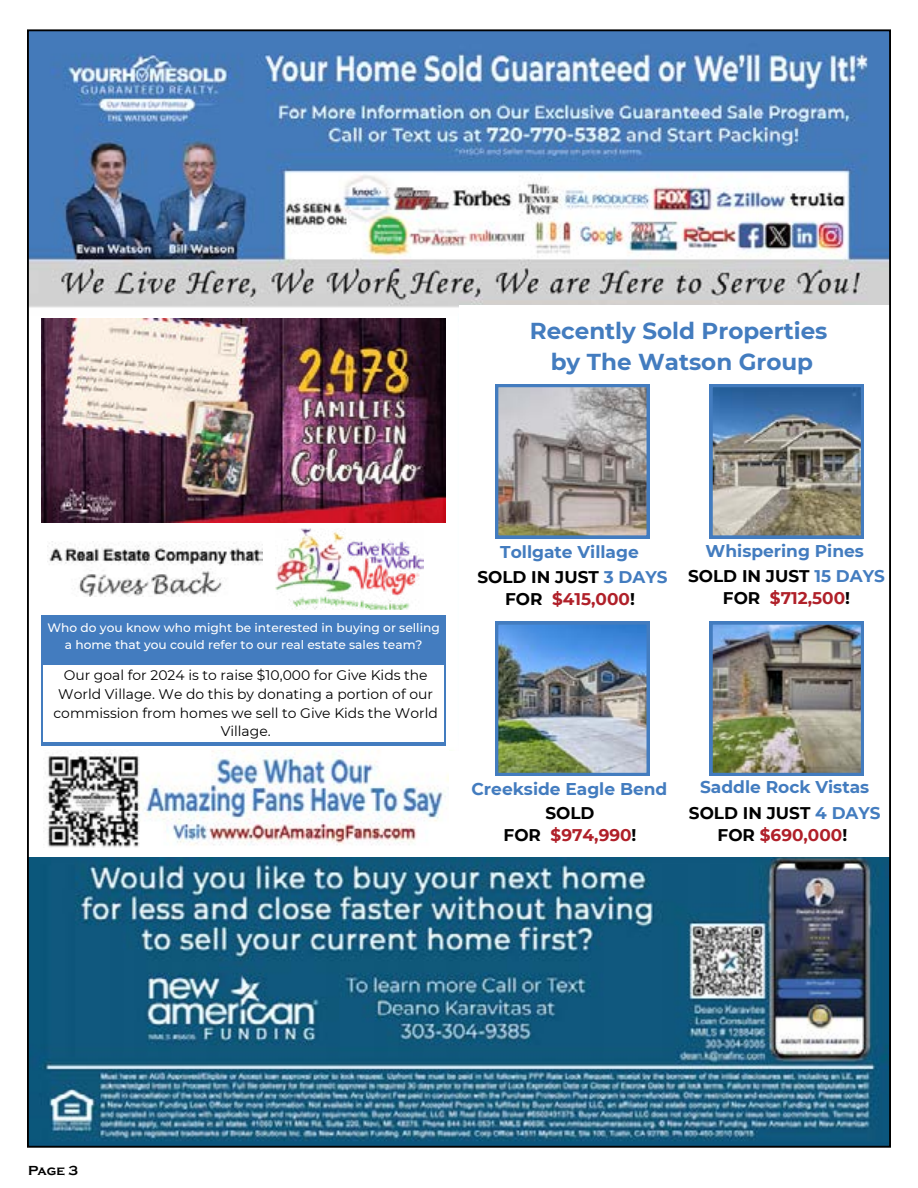
<style>
.page{position:relative;width:918px;height:1188px;background:#fff}
.page>*{position:absolute;margin:0;border:0;box-sizing:border-box;transform-origin:0 0}
.t1{font:700 23.1px/31px "Montserrat";color:#437cbf;text-align:center}
.t2{font:700 17.1px "Montserrat";color:#437cbf}
.t3{font:700 16.95px/22.5px "Montserrat";color:#000;text-align:center}
.t4{font:13.95px/18.6px "Montserrat";color:#000;text-align:center}
.t5{font:700 13.5px "Copperplate Gothic";color:#000}
.t6{font:500 12.15px/16.2px "Montserrat";color:#fff;text-align:center}
.s1{color:#437cbf}
.s2{color:#b02029}
</style>
<div class="page">
<img style="left:30px;top:32px;width:858px;height:719px">
<img style="left:30px;top:857px;width:858px;height:288px">
<img style="left:41px;top:318px;width:405px;height:205px">
<img style="left:48px;top:542px;width:214px;height:55px">
<img style="left:275px;top:528px;width:148px;height:82px">
<div style="left:41px;top:615px;width:405px;height:131px;background:#437cbf"></div>
<div style="left:44px;top:665px;width:400px;height:77px;background:#fff"></div>
<div style="left:459px;top:305px;width:431px;height:543px;background:#fff"></div>
<img style="left:45px;top:751px;width:403px;height:97px">
<svg style="left:496px;top:384px;width:153px;height:154px;background:#a19fa0"></svg>
<img style="left:710px;top:384px;width:154px;height:154px">
<img style="left:496px;top:622px;width:153px;height:153px">
<img style="left:710px;top:622px;width:154px;height:153px">
<h1 class="t1" style="left:530px;top:314px;width:299px">Recently Sold Properties by The Watson Group</h1>
<p class="t6" style="left:48px;top:619px;width:394px">Who do you know who might be interested in buying or selling a home that you could refer to our real estate sales team?</p>
<p class="t4" style="left:53px;top:666px;width:386px">Our goal for 2024 is to raise $10,000 for Give Kids the World Village. We do this by donating a portion of our commission from homes we sell to Give Kids the World Village.</p>
<p class="t2" style="left:500px;top:539px;width:140px">Tollgate Village</p>
<p class="t2" style="left:706px;top:539px;width:160px">Whispering Pines</p>
<p class="t3" style="left:477px;top:565px;width:192px">SOLD IN JUST <span class="s1">3 DAYS<br></span>FOR <span class="s2">$415,000</span>!</p>
<p class="t3" style="left:688px;top:563px;width:198px">SOLD IN JUST <span class="s1">15 DAYS<br></span>FOR <span class="s2">$712,500</span>!</p>
<p class="t2" style="left:471px;top:777px;width:197px">Creekside Eagle Bend</p>
<p class="t2" style="left:700px;top:775px;width:171px">Saddle Rock Vistas</p>
<p class="t3" style="left:504px;top:801px;width:134px">SOLD<br>FOR <span class="s2">$974,990</span>!</p>
<p class="t3" style="left:689px;top:801px;width:193px">SOLD IN JUST <span class="s1">4 DAYS<br></span>FOR <span class="s2">$690,000</span>!</p>
<p class="t5" style="left:28px;top:1163px;width:51px">Page 3</p>
</div>
